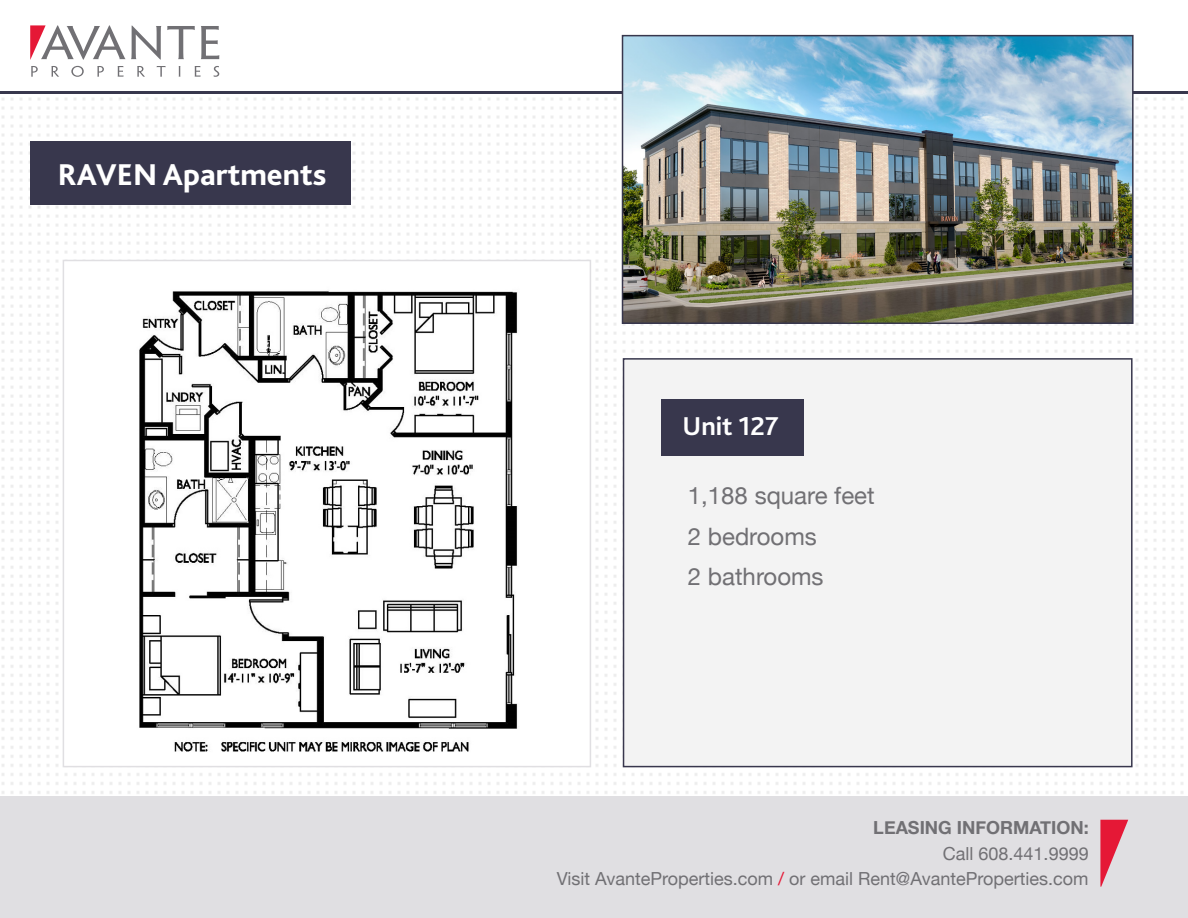
<style>
.page{position:relative;width:1188px;height:918px;background:#fff}
.page>*{position:absolute;margin:0;border:0;box-sizing:border-box;transform-origin:0 0}
.t1{font:800 31.5px "Bliss 2";color:#fff}
.t2{font:700 27px "Bliss 2";color:#fff}
.t3{font:24px "Helvetica Neue";color:#717074}
.t4{font:18px/25.5px "Helvetica Neue";color:#717074;text-align:right}
.s1{font-weight:700}
.s2{font-family:"Helvetica Neue LT Std"}
.s3{font-family:"Helvetica Neue LT Std";color:#e51836}
</style>
<div class="page">
<img style="left:0;top:93px;width:1188px;height:701px">
<div style="left:0;top:796px;width:1188px;height:122px;background:#e0dfe2"></div>
<svg style="left:31px;top:66px;width:188px;height:11px"></svg>
<svg style="left:30px;top:25px;width:189px;height:35px"></svg>
<svg style="left:1100px;top:820px;width:28px;height:67px"></svg>
<hr style="left:0;top:91px;width:1188px;height:2px;background:#38374d">
<div style="left:30px;top:141px;width:321px;height:64px;background:#38374d"></div>
<img style="left:625px;top:38px;width:506px;height:283px">
<div style="left:622px;top:35px;width:512px;height:289px;border:2px solid #38374d"></div>
<div style="left:623px;top:358px;width:510px;height:409px;background:#f3f3f3;border:2px solid #38374d"></div>
<div style="left:661px;top:399px;width:143px;height:57px;background:#38374d"></div>
<div style="left:63px;top:260px;width:527px;height:507px;background:#fff"></div>
<img style="left:139px;top:291px;width:380px;height:461px">
<div style="left:63px;top:260px;width:528px;height:507px;border:2px solid #e0dfe2"></div>
<h1 class="t1" style="left:58px;top:155px;width:270px">RAVEN Apartments</h1>
<p class="t2" style="left:683px;top:410px;width:97px">Unit 127</p>
<p class="t3" style="left:688px;top:478px;width:188px">1,188 square feet</p>
<p class="t3" style="left:688px;top:519px;width:130px">2 bedrooms</p>
<p class="t3" style="left:688px;top:559px;width:137px">2 bathrooms</p>
<p class="t4" style="left:557px;top:816px;width:534px"><span class="s1">LEASING INFORMATION:<br></span>Call 608<span class="s2">.</span>441<span class="s2">.</span>9999<br>Visit AvanteProperties.com <span class="s3">/</span> <span class="s2">or</span> email Rent@AvanteProperties.com</p>
</div>
